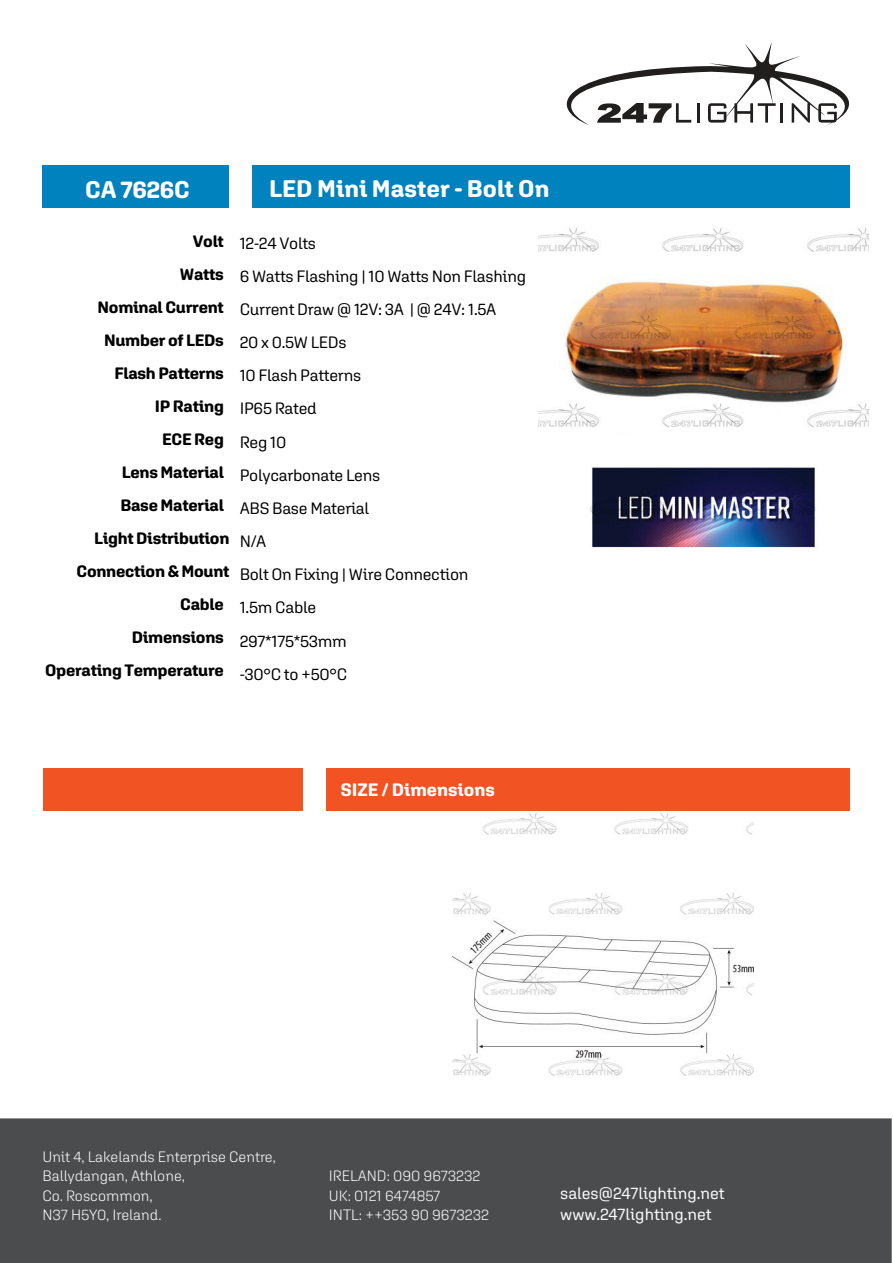
<style>
.page{position:relative;width:893px;height:1263px;background:#fff}
.page>*{position:absolute;margin:0;border:0;box-sizing:border-box;transform-origin:0 0}
.t1{font:700 24px "Aglet Sans";color:#fff}
.t2{font:700 18px "Aglet Sans";color:#fff}
.t3{font:16.5px/33.2px "Aglet Sans";letter-spacing:-.015em;color:#000}
.t4{font:700 16.5px "Aglet Sans";letter-spacing:-.015em;color:#000}
.t5{font:16.5px/21px "Aglet Sans";color:#fff}
.t6{font:300 15px/19.5px "Aglet Sans";color:#fff}
</style>
<div class="page">
<div style="left:0;top:1118px;width:892px;height:145px;background:#4b4c4d"></div>
<div style="left:42px;top:166px;width:186px;height:42px;background:#0082bf"></div>
<div style="left:252px;top:166px;width:598px;height:42px;background:#0082bf"></div>
<svg style="left:566px;top:42px;width:284px;height:83px"></svg>
<div style="left:43px;top:768px;width:259px;height:43px;background:#f15322"></div>
<div style="left:326px;top:768px;width:524px;height:43px;background:#f15322"></div>
<img style="left:452px;top:813px;width:302px;height:263px">
<img style="left:538px;top:228px;width:331px;height:321px">
<h1 class="t1" style="left:85px;top:175px;width:106px">CA 7626C</h1>
<h1 class="t1" style="left:269px;top:175px;width:282px">LED Mini Master - Bolt On</h1>
<p class="t4" style="left:193px;top:231px;width:33px">Volt</p>
<p class="t4" style="left:180px;top:264px;width:45px">Watts</p>
<p class="t4" style="left:98px;top:297px;width:128px">Nominal Current</p>
<p class="t4" style="left:104px;top:330px;width:121px">Number of LEDs</p>
<p class="t4" style="left:114px;top:363px;width:111px">Flash Patterns</p>
<p class="t4" style="left:155px;top:396px;width:70px">IP Rating</p>
<p class="t4" style="left:162px;top:429px;width:63px">ECE Reg</p>
<p class="t4" style="left:122px;top:462px;width:104px">Lens Material</p>
<p class="t4" style="left:120px;top:495px;width:105px">Base Material</p>
<p class="t4" style="left:94px;top:528px;width:137px">Light Distribution</p>
<p class="t4" style="left:77px;top:561px;width:154px">Connection &amp; Mount</p>
<p class="t4" style="left:180px;top:594px;width:45px">Cable</p>
<p class="t4" style="left:132px;top:627px;width:94px">Dimensions</p>
<p class="t4" style="left:45px;top:660px;width:180px">Operating Temperature</p>
<p class="t3" style="left:240px;top:226px;width:288px">12-24 Volts<br>6 Watts Flashing | 10 Watts Non Flashing<br>Current Draw @ 12V: 3A | @ 24V: 1.5A<br>20 x 0.5W LEDs<br>10 Flash Patterns<br>IP65 Rated<br>Reg 10<br>Polycarbonate Lens<br>ABS Base Material<br>N/A<br>Bolt On Fixing | Wire Connection<br>1.5m Cable<br>297*175*53mm<br>-30°C to +50°C</p>
<p class="t2" style="left:341px;top:778px;width:156px">SIZE / Dimensions</p>
<p class="t6" style="left:43px;top:1147px;width:235px">Unit 4, Lakelands Enterprise Centre,<br>Ballydangan, Athlone,<br>Co. Roscommon,<br>N37 H5Y0, Ireland.</p>
<p class="t6" style="left:329px;top:1166px;width:162px">IRELAND: 090 9673232<br>UK: 0121 6474857<br>INTL: ++353 90 9673232</p>
<p class="t5" style="left:560px;top:1183px;width:166px">sales@247lighting.net www.247lighting.net</p>
</div>
